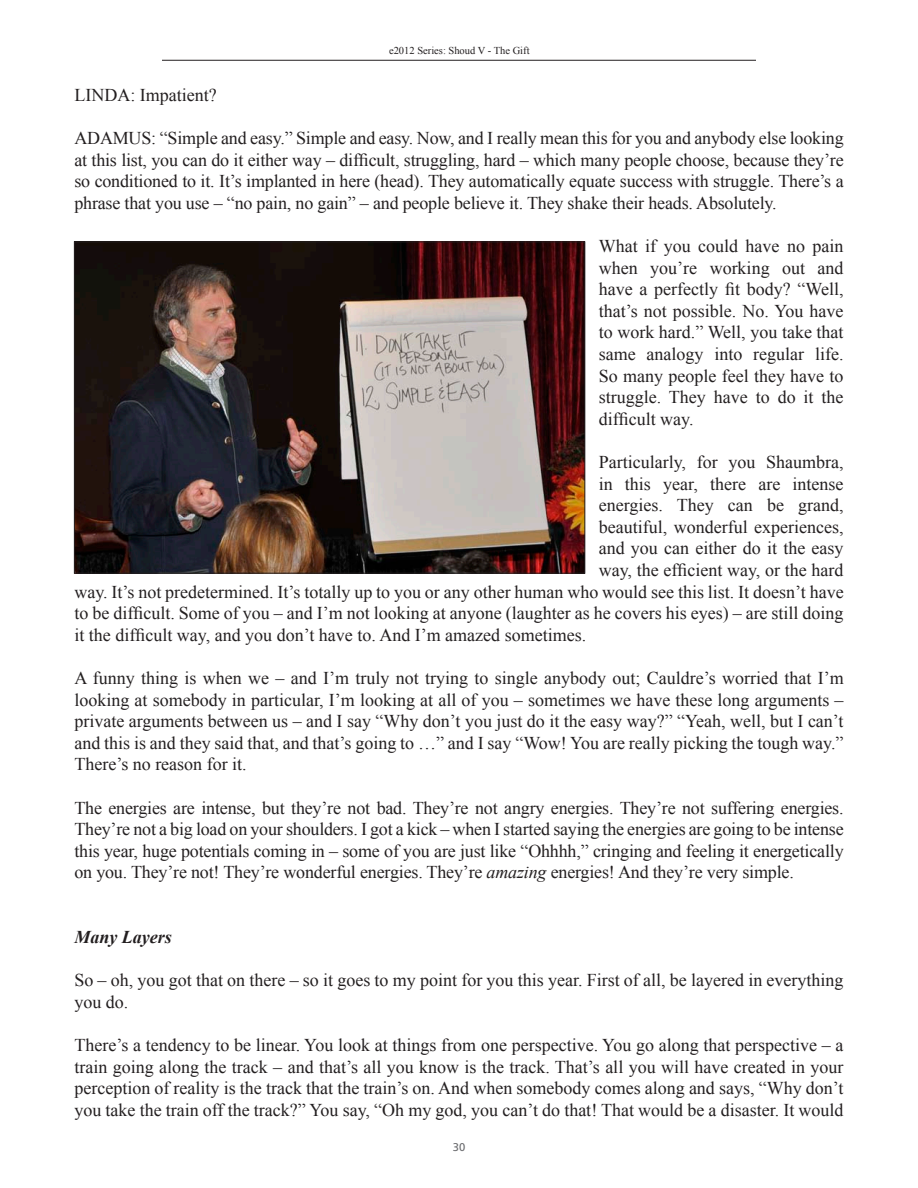
<style>
.page{position:relative;width:918px;height:1188px;background:#fff}
.page>*{position:absolute;margin:0;border:0;box-sizing:border-box;transform-origin:0 0}
.t1{font:18px/21.6px "Times New Roman";color:#231f20;text-align:justify}
.t2{font:italic 700 18px "Times New Roman";color:#231f20}
.t3{font:11.25px "Frutiger";color:#6c6d70}
.t4{font:10.5px "Times New Roman";color:#231f20}
.s1{font-style:italic}
</style>
<div class="page">
<hr style="left:162px;top:60px;width:594px;height:1px;background:#231f20">
<img style="left:76px;top:244px;width:507px;height:328px">
<p class="t4" style="left:389px;top:43px;width:142px">e2012 Series: Shoud V - The Gift</p>
<p class="t1" style="left:74px;top:84px;width:144px">LINDA: Impatient?</p>
<p class="t1" style="left:74px;top:127px;width:771px">ADAMUS: “Simple and easy.” Simple and easy. Now, and I really mean this for you and anybody else looking at this list, you can do it either way – difficult, struggling, hard – which many people choose, because they’re so conditioned to it. It’s implanted in here (head). They automatically equate success with struggle. There’s a phrase that you use – “no pain, no gain” – and people believe it. They shake their heads. Absolutely.</p>
<p class="t1" style="left:599px;top:235px;width:246px">What if you could have no pain when you’re working out and have a perfectly fit body? “Well, that’s not possible. No. You have to work hard.” Well, you take that same analogy into regular life.<br>So many people feel they have to struggle. They have to do it the difficult way.</p>
<p class="t1" style="left:599px;top:451px;width:246px">Particularly, for you Shaumbra,</p>
<p class="t1" style="left:599px;top:472px;width:246px">in this year, there are intense</p>
<p class="t1" style="left:599px;top:494px;width:246px">energies. They can be grand,</p>
<p class="t1" style="left:599px;top:516px;width:246px">beautiful, wonderful experiences,</p>
<p class="t1" style="left:599px;top:537px;width:246px">and you can either do it the easy</p>
<p class="t1" style="left:599px;top:559px;width:246px">way, the efficient way, or the hard</p>
<p class="t1" style="left:74px;top:580px;width:771px">way. It’s not predetermined. It’s totally up to you or any other human who would see this list. It doesn’t have</p>
<p class="t1" style="left:74px;top:602px;width:771px">to be difficult. Some of you – and I’m not looking at anyone (laughter as he covers his eyes) – are still doing</p>
<p class="t1" style="left:74px;top:624px;width:513px">it the difficult way, and you don’t have to. And I’m amazed sometimes.</p>
<p class="t1" style="left:74px;top:667px;width:771px">A funny thing is when we – and I’m truly not trying to single anybody out; Cauldre’s worried that I’m looking at somebody in particular, I’m looking at all of you – sometimes we have these long arguments – private arguments between us – and I say “Why don’t you just do it the easy way?” “Yeah, well, but I can’t and this is and they said that, and that’s going to …” and I say “Wow! You are really picking the tough way.” There’s no reason for it.</p>
<p class="t1" style="left:74px;top:796px;width:771px">The energies are intense, but they’re not bad. They’re not angry energies. They’re not suffering energies.<br>They’re not a big load on your shoulders. I got a kick – when I started saying the energies are going to be intense this year, huge potentials coming in – some of you are just like “Ohhhh,” cringing and feeling it energetically on you. They’re not! They’re wonderful energies. They’re <span class="s1">amazing</span> energies! And they’re very simple.</p>
<p class="t2" style="left:74px;top:925px;width:99px">Many Layers</p>
<p class="t1" style="left:74px;top:969px;width:771px">So – oh, you got that on there – so it goes to my point for you this year. First of all, be layered in everything you do.</p>
<p class="t1" style="left:74px;top:1034px;width:771px">There’s a tendency to be linear. You look at things from one perspective. You go along that perspective – a train going along the track – and that’s all you know is the track. That’s all you will have created in your perception of reality is the track that the train’s on. And when somebody comes along and says, “Why don’t you take the train off the track?” You say, “Oh my god, you can’t do that! That would be a disaster. It would</p>
<p class="t3" style="left:453px;top:1141px;width:14px">30</p>
</div>
